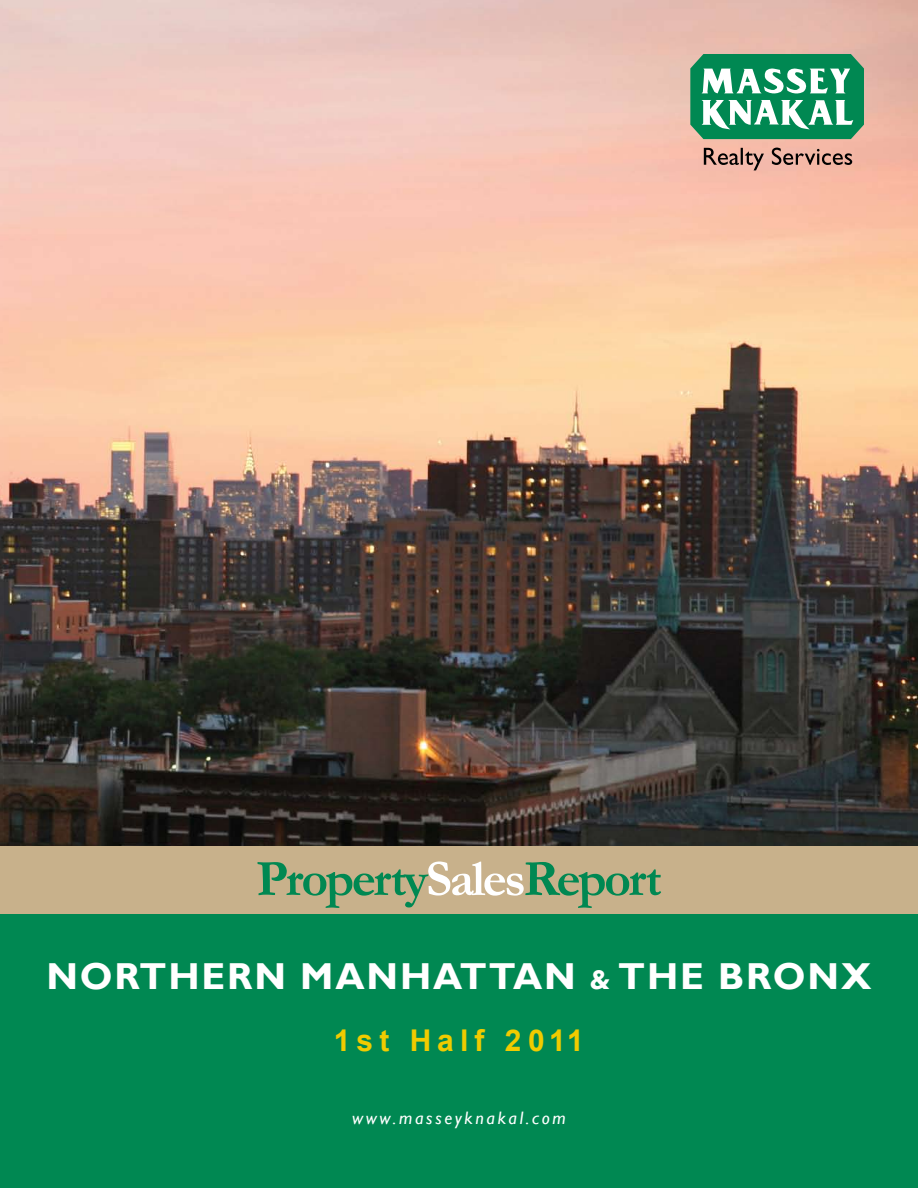
<style>
.page{position:relative;width:918px;height:1188px;background:#fff}
.page>*{position:absolute;margin:0;border:0;box-sizing:border-box;transform-origin:0 0}
.t1{font:700 51.75px "Garamond";letter-spacing:-.05em;color:#008852}
.t2{font:700 37.5px "Gill Sans";letter-spacing:.05em;color:#fff}
.t3{font:700 30px "Arial";letter-spacing:.2em;color:#f0cb00}
.t4{font:italic 18px "Gill Sans";letter-spacing:.15em;color:#fff}
.s1{color:#fff}
.s2{font-size:27px}
</style>
<div class="page">
<img style="left:0;top:0;width:918px;height:846px">
<div style="left:0;top:860px;width:918px;height:328px;background:#008852"></div>
<div style="left:0;top:846px;width:918px;height:68px;background:#c8b18b"></div>
<svg style="left:704px;top:148px;width:60px;height:22px"></svg>
<svg style="left:772px;top:148px;width:80px;height:17px"></svg>
<svg style="left:690px;top:54px;width:174px;height:85px"></svg>
<h1 class="t1" style="left:256px;top:844px;width:407px">Property<span class="s1">Sales</span>Report</h1>
<p class="t2" style="left:46px;top:954px;width:827px">NORTHERN MANHATTAN <span class="s2">&amp;</span> THE BRONX</p>
<p class="t3" style="left:334px;top:1020px;width:252px">1st Half 2011</p>
<p class="t4" style="left:352px;top:1108px;width:215px">www.masseyknakal.com</p>
</div>
